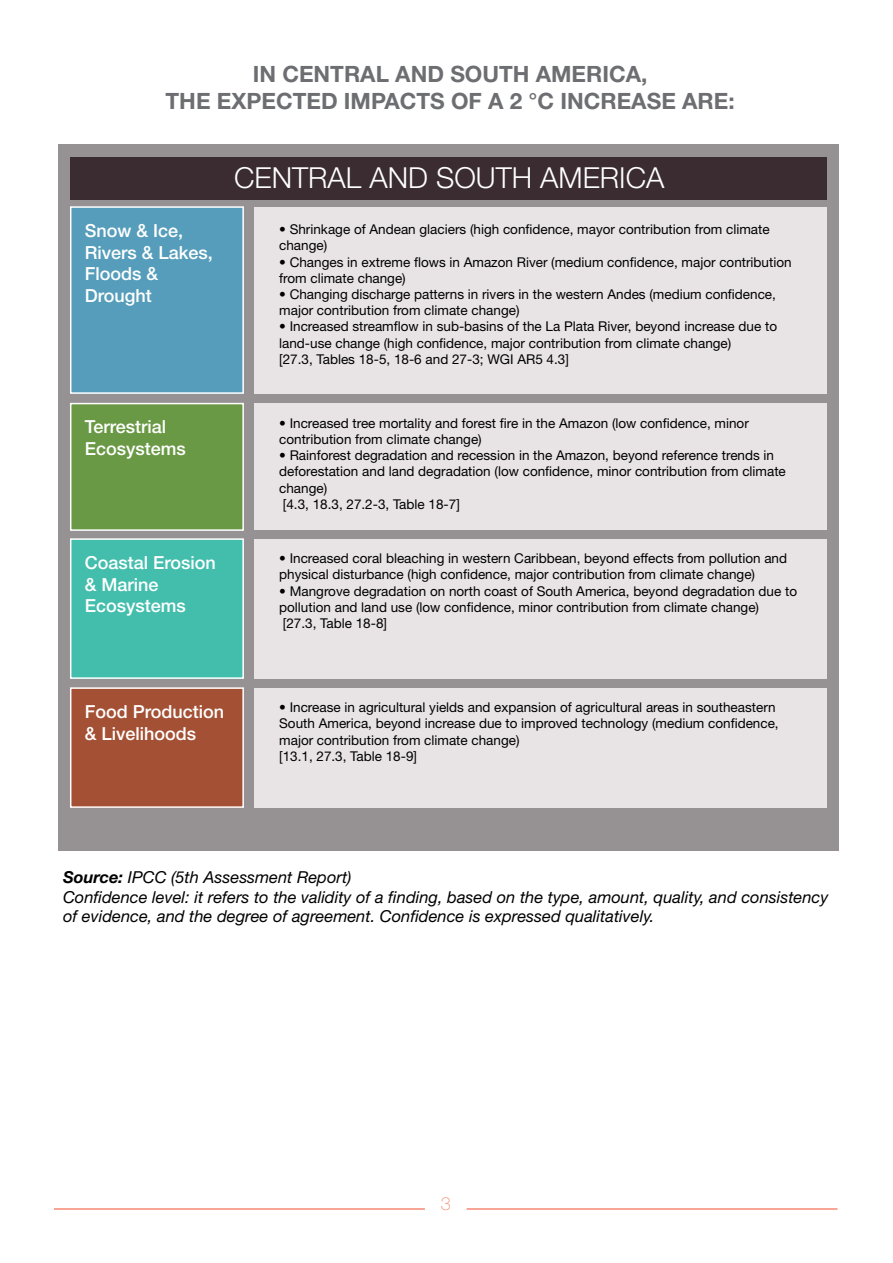
<style>
.page{position:relative;width:893px;height:1263px;background:#fff}
.page>*{position:absolute;margin:0;border:0;box-sizing:border-box;transform-origin:0 0}
.t1{font:300 28.95px "Helvetica Neue LT Std";color:#fff}
.t2{font:700 22.5px/27px "Helvetica Neue LT Std";color:#6d6e71;text-align:center}
.t3{font:500 18px/21.6px "Helvetica Neue LT Std";color:#fff}
.t4{font:100 18px "Helvetica Neue LT Std";color:#f68974}
.t5{font:italic 16.5px/19.8px "Helvetica Neue LT Std";color:#000}
.t6{font:13.5px/16.2px "Helvetica Neue LT Std";color:#000}
.s1{font-weight:700}
</style>
<div class="page">
<hr style="left:54px;top:1208px;width:371px;height:2px;background:#f68974">
<hr style="left:467px;top:1208px;width:370px;height:2px;background:#f68974">
<div style="left:59px;top:144px;width:780px;height:706px;background:#969293"></div>
<div style="left:71px;top:157px;width:756px;height:42px;background:#3a2c30"></div>
<div style="left:71px;top:207px;width:172px;height:186px;background:#559dba"></div>
<div style="left:70px;top:206px;width:174px;height:188px;border:2px solid #fff"></div>
<div style="left:255px;top:207px;width:572px;height:186px;background:#e8e3e4"></div>
<div style="left:71px;top:539px;width:172px;height:139px;background:#43bead"></div>
<div style="left:70px;top:538px;width:174px;height:141px;border:2px solid #fff"></div>
<div style="left:255px;top:539px;width:572px;height:139px;background:#e8e3e4"></div>
<div style="left:71px;top:688px;width:172px;height:119px;background:#a45034"></div>
<div style="left:70px;top:687px;width:174px;height:121px;border:2px solid #fff"></div>
<div style="left:255px;top:688px;width:572px;height:119px;background:#e8e3e4"></div>
<div style="left:71px;top:404px;width:172px;height:126px;background:#699944"></div>
<div style="left:70px;top:403px;width:174px;height:128px;border:2px solid #fff"></div>
<div style="left:255px;top:404px;width:572px;height:126px;background:#e8e3e4"></div>
<h2 class="t2" style="left:166px;top:60px;width:571px">IN CENTRAL AND SOUTH AMERICA,<br>THE EXPECTED IMPACTS OF A 2 °C INCREASE ARE:</h2>
<h1 class="t1" style="left:234px;top:160px;width:432px">CENTRAL AND SOUTH AMERICA</h1>
<h3 class="t3" style="left:85px;top:220px;width:130px">Snow &amp; Ice,<br>Rivers &amp; Lakes,<br>Floods &amp;<br>Drought</h3>
<p class="t6" style="left:279px;top:221px;width:492px">• Shrinkage of Andean glaciers (high confidence, mayor contribution from climate change)</p>
<p class="t6" style="left:279px;top:253px;width:514px">• Changes in extreme flows in Amazon River (medium confidence, major contribution from climate change)</p>
<p class="t6" style="left:279px;top:286px;width:498px">• Changing discharge patterns in rivers in the western Andes (medium confidence, major contribution from climate change)</p>
<p class="t6" style="left:279px;top:318px;width:499px">• Increased streamflow in sub-basins of the La Plata River, beyond increase due to land-use change (high confidence, major contribution from climate change)<br>[27.3, Tables 18-5, 18-6 and 27-3; WGI AR5 4.3]</p>
<h3 class="t3" style="left:85px;top:416px;width:103px">Terrestrial<br>Ecosystems</h3>
<p class="t6" style="left:279px;top:415px;width:471px">• Increased tree mortality and forest fire in the Amazon (low confidence, minor contribution from climate change)</p>
<p class="t6" style="left:279px;top:447px;width:508px">• Rainforest degradation and recession in the Amazon, beyond reference trends in deforestation and land degradation (low confidence, minor contribution from climate change)<br>[4.3, 18.3, 27.2-3, Table 18-7]</p>
<h3 class="t3" style="left:85px;top:552px;width:133px">Coastal Erosion &amp; Marine<br>Ecosystems</h3>
<p class="t6" style="left:279px;top:550px;width:509px">• Increased coral bleaching in western Caribbean, beyond effects from pollution and physical disturbance (high confidence, major contribution from climate change)</p>
<p class="t6" style="left:279px;top:582px;width:519px">• Mangrove degradation on north coast of South America, beyond degradation due to pollution and land use (low confidence, minor contribution from climate change)<br>[27.3, Table 18-8]</p>
<h3 class="t3" style="left:85px;top:701px;width:141px">Food Production &amp; Livelihoods</h3>
<p class="t6" style="left:279px;top:699px;width:501px">• Increase in agricultural yields and expansion of agricultural areas in southeastern South America, beyond increase due to improved technology (medium confidence, major contribution from climate change)<br>[13.1, 27.3, Table 18-9]</p>
<p class="t5" style="left:63px;top:867px;width:767px"><span class="s1">Source:</span> IPCC (5th Assessment Report)<br>Confidence level: it refers to the validity of a finding, based on the type, amount, quality, and consistency of evidence, and the degree of agreement. Confidence is expressed qualitatively.</p>
<h3 class="t4" style="left:441px;top:1193px;width:12px">3</h3>
</div>
